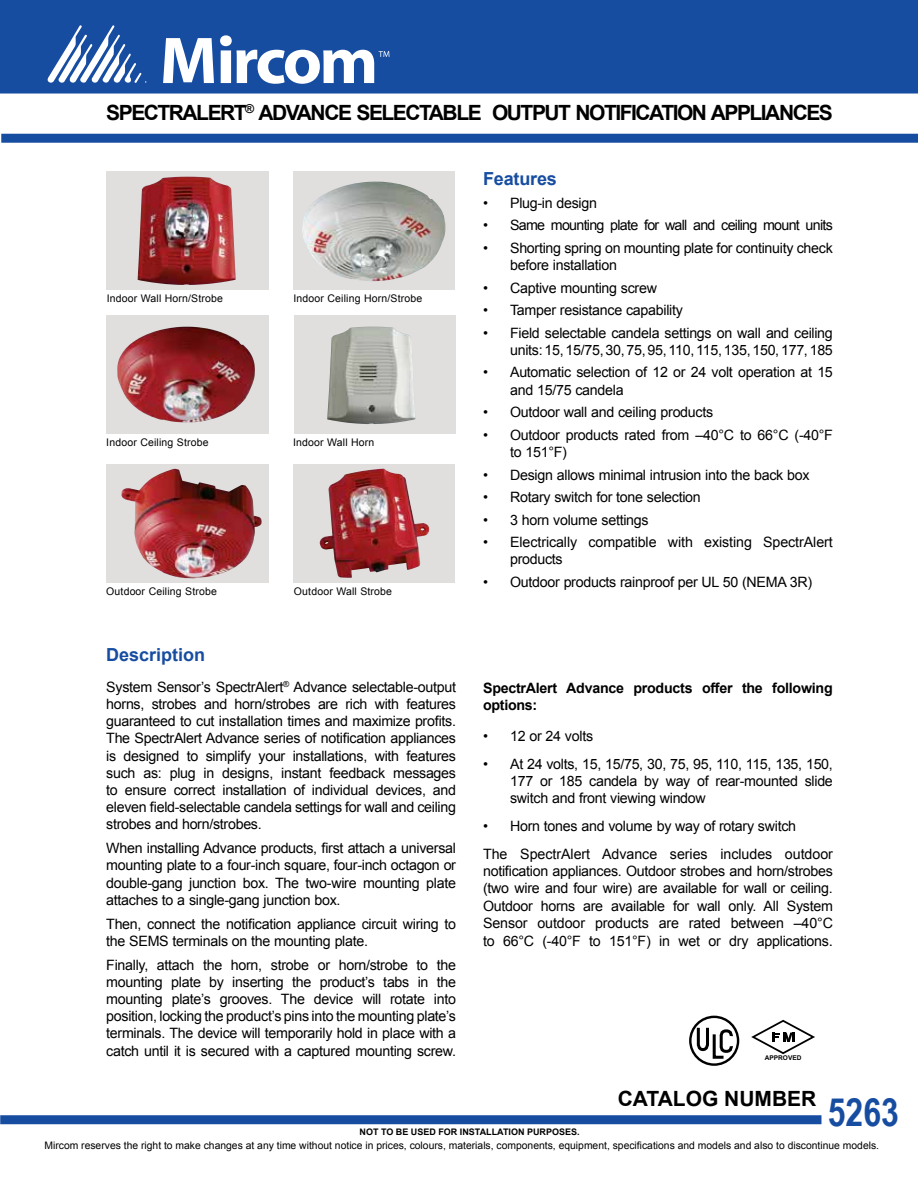
<style>
.page{position:relative;width:918px;height:1188px;background:#fff}
.page>*{position:absolute;margin:0;border:0;box-sizing:border-box;transform-origin:0 0}
.t1{font:700 39px "Arial Narrow";color:#174da1}
.t2{font:700 21px "Arial";letter-spacing:-.07em;color:#000}
.t3{font:700 21px "Arial";color:#000}
.t4{font:700 18px "Arial";color:#174da1}
.t5{font:14.25px/17.1px "Arial";letter-spacing:-.02em;color:#000}
.t6{font:700 14.25px/17.1px "Arial";letter-spacing:-.02em;color:#000}
.t7{font:14.25px "Arial";letter-spacing:-.05em;color:#000}
.t8{font:10.5px "Arial";letter-spacing:.015em;color:#000}
.t9{font:10.35px "Arial";color:#000}
.t10{font:700 9px "Arial";color:#000}
.t11{font:700 6.6px "Arial";color:#000}
.s1{font-size:15px}
</style>
<div class="page">
<div style="left:1px;top:1px;width:917px;height:92px;background:#174da1"></div>
<div style="left:0;top:0;width:918px;height:94px;border:2px solid #174da1"></div>
<div style="left:0;top:1115px;width:821px;height:9px;background:#174da1"></div>
<div style="left:1px;top:134px;width:917px;height:9px;background:#174da1"></div>
<svg style="left:163px;top:38px;width:51px;height:45px"></svg>
<svg style="left:220px;top:35px;width:169px;height:49px"></svg>
<svg style="left:48px;top:25px;width:98px;height:58px"></svg>
<div style="left:689px;top:1016px;width:50px;height:50px;border:2px solid #000;border-radius:50%"></div>
<svg style="left:695px;top:1025px;width:40px;height:35px"></svg>
<div style="left:293px;top:171px;width:162px;height:119px;background:#e0dfde"></div>
<img style="left:302px;top:182px;width:144px;height:99px">
<div style="left:106px;top:464px;width:162px;height:119px;background:#e0dfde"></div>
<img style="left:121px;top:469px;width:141px;height:109px">
<div style="left:106px;top:171px;width:162px;height:119px;background:#e0dfde"></div>
<img style="left:138px;top:177px;width:98px;height:108px">
<div style="left:106px;top:316px;width:162px;height:118px;background:#e0dfde"></div>
<img style="left:117px;top:327px;width:138px;height:95px">
<div style="left:294px;top:316px;width:162px;height:118px;background:#e0dfde"></div>
<img style="left:327px;top:327px;width:88px;height:97px">
<div style="left:293px;top:464px;width:162px;height:119px;background:#e0dfde"></div>
<img style="left:320px;top:469px;width:109px;height:109px">
<svg style="left:751px;top:1020px;width:64px;height:35px"></svg>
<h2 class="t2" style="left:106px;top:99px;width:728px">SPECTRALERT<sup>®</sup> ADVANCE SELECTABLE OUTPUT NOTIFICATION APPLIANCES</h2>
<p class="t8" style="left:107px;top:291px;width:118px">Indoor Wall Horn/Strobe</p>
<p class="t8" style="left:293px;top:291px;width:130px">Indoor Ceiling Horn/Strobe</p>
<p class="t8" style="left:106px;top:436px;width:104px">Indoor Ceiling Strobe</p>
<p class="t8" style="left:293px;top:436px;width:83px">Indoor Wall Horn</p>
<p class="t8" style="left:106px;top:584px;width:112px">Outdoor Ceiling Strobe</p>
<p class="t8" style="left:294px;top:584px;width:100px">Outdoor Wall Strobe</p>
<p class="t4" style="left:106px;top:643px;width:101px">Description</p>
<p class="t5" style="left:106px;top:679px;width:351px;text-align:justify">System Sensor’s SpectrAlert<sup>®</sup> Advance selectable-output horns, strobes and horn/strobes are rich with features guaranteed to cut installation times and maximize profits.<br>The SpectrAlert Advance series of notification appliances is designed to simplify your installations, with features such as: plug in designs, instant feedback messages to ensure correct installation of individual devices, and eleven field-selectable candela settings for wall and ceiling strobes and horn/strobes.</p>
<p class="t5" style="left:106px;top:840px;width:351px;text-align:justify">When installing Advance products, first attach a universal mounting plate to a four-inch square, four-inch octagon or double-gang junction box. The two-wire mounting plate attaches to a single-gang junction box.</p>
<p class="t5" style="left:106px;top:915px;width:351px">Then, connect the notification appliance circuit wiring to the SEMS terminals on the mounting plate.</p>
<p class="t5" style="left:106px;top:956px;width:351px;text-align:justify">Finally, attach the horn, strobe or horn/strobe to the mounting plate by inserting the product’s tabs in the mounting plate’s grooves. The device will rotate into position, locking the product’s pins into the mounting plate’s terminals. The device will temporarily hold in place with a catch until it is secured with a captured mounting screw.</p>
<p class="t4" style="left:483px;top:166px;width:75px">Features</p>
<p class="t5" style="left:483px;top:194px;width:115px">• Plug-in design</p>
<p class="t7" style="left:483px;top:216px;width:351px">• Same mounting plate for wall and ceiling mount units</p>
<p class="t5" style="left:510px;top:239px;width:324px;text-indent:-27px">• Shorting spring on mounting plate for continuity check before installation</p>
<p class="t5" style="left:483px;top:279px;width:175px">• Captive mounting screw</p>
<p class="t5" style="left:483px;top:302px;width:201px">• Tamper resistance capability</p>
<p class="t5" style="left:483px;top:324px;width:351px;text-align:right">• Field selectable candela settings on wall and ceiling units: 15, 15/75, 30, 75, 95, 110, 115, 135, 150, 177, 185</p>
<p class="t5" style="left:510px;top:364px;width:324px;text-indent:-27px">• Automatic selection of 12 or 24 volt operation at 15 and 15/75 candela</p>
<p class="t5" style="left:483px;top:404px;width:232px">• Outdoor wall and ceiling products</p>
<p class="t5" style="left:510px;top:426px;width:324px;text-indent:-27px">• Outdoor products rated from –40°C to 66°C (-40°F to 151°F)</p>
<p class="t5" style="left:483px;top:466px;width:328px">• Design allows minimal intrusion into the back box</p>
<p class="t5" style="left:483px;top:489px;width:219px">• Rotary switch for tone selection</p>
<p class="t5" style="left:483px;top:511px;width:167px">• 3 horn volume settings</p>
<p class="t5" style="left:510px;top:534px;width:324px;text-indent:-27px">• Electrically compatible with existing SpectrAlert products</p>
<p class="t5" style="left:483px;top:574px;width:331px">• Outdoor products rainproof per UL 50 (NEMA 3R)</p>
<p class="t6" style="left:483px;top:680px;width:351px">SpectrAlert Advance products offer the following options:</p>
<p class="t5" style="left:483px;top:727px;width:112px">• 12 or 24 volts</p>
<p class="t5" style="left:510px;top:755px;width:324px;text-align:justify;text-indent:-27px">• At 24 volts, 15, 15/75, 30, 75, 95, 110, 115, 135, 150, 177 or 185 candela by way of rear-mounted slide switch and front viewing window</p>
<p class="t5" style="left:483px;top:812px;width:351px;line-height:27.9px">• Horn tones and volume by way of rotary switch<br>The SpectrAlert Advance series includes outdoor</p>
<p class="t5" style="left:483px;top:863px;width:351px;text-align:justify">notification appliances. Outdoor strobes and horn/strobes (two wire and four wire) are available for wall or ceiling.<br>Outdoor horns are available for wall only. All System Sensor outdoor products are rated between –40°C to 66°C (-40°F to 151°F) in wet or dry applications<span class="s1">.</span></p>
<p class="t11" style="left:765px;top:1053px;width:38px">APPROVED</p>
<h2 class="t3" style="left:618px;top:1085px;width:200px">CATALOG NUMBER</h2>
<h1 class="t1" style="left:828px;top:1083px;width:73px">5263</h1>
<p class="t10" style="left:360px;top:1126px;width:222px">NOT TO BE USED FOR INSTALLATION PURPOSES.</p>
<p class="t9" style="left:44px;top:1139px;width:836px">Mircom reserves the right to make changes at any time without notice in prices, colours, materials, components, equipment, specifications and models and also to discontinue models.</p>
</div>
